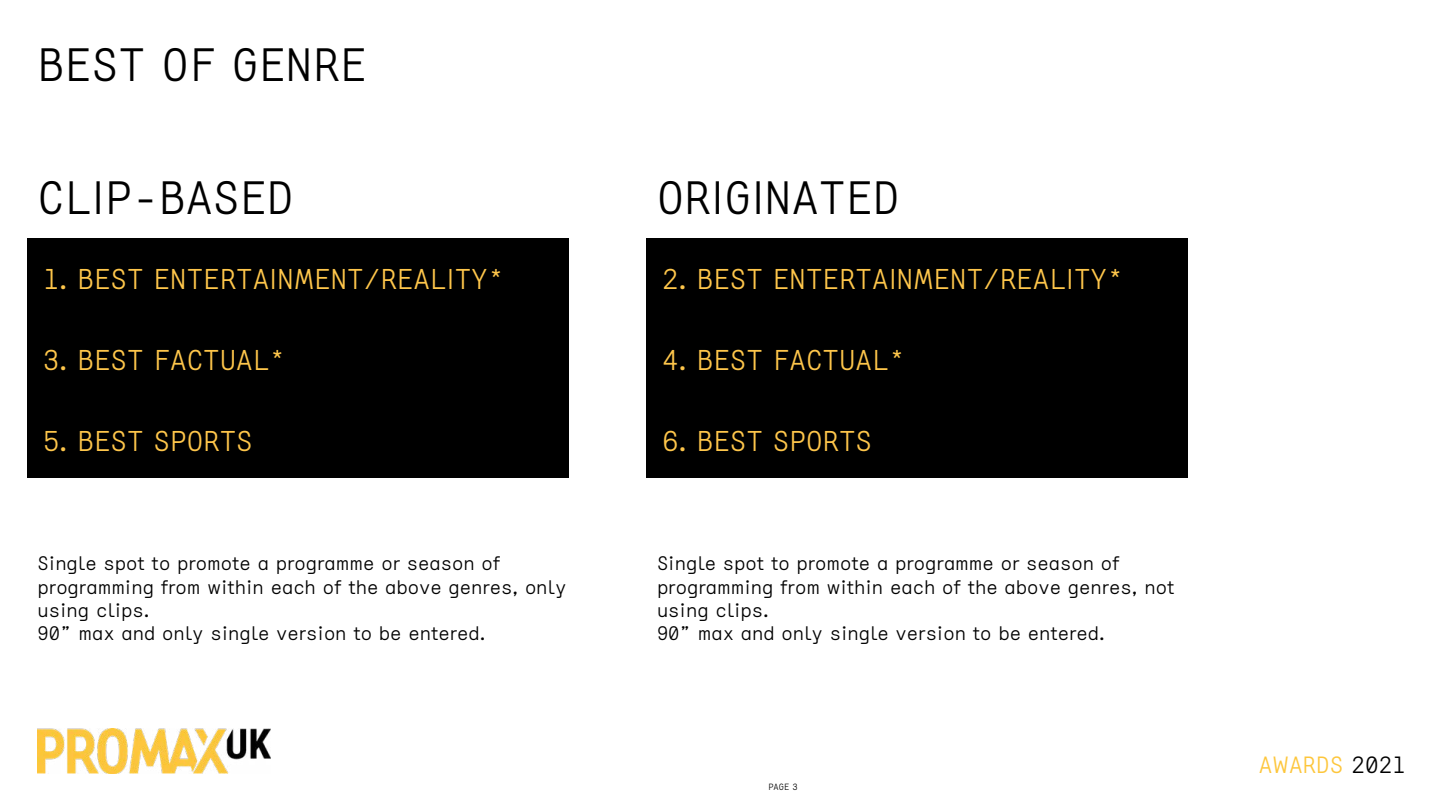
<style>
.page{position:relative;width:1440px;height:810px;background:#fff}
.page>*{position:absolute;margin:0;border:0;box-sizing:border-box;transform-origin:0 0}
.t1{font:46.5px "Proxy Mono BETA Regular Two";color:#000}
.t2{font:28.5px "Proxy Mono BETA Regular Two";color:#fec64b}
.t3{font:23.4px "Proxy Mono BETA Regular Two";color:#fdc63c}
.t4{font:19.5px/23.4px "Proxy Mono BETA Regular Two";color:#000}
.t5{font:9px "Proxy Mono BETA Regular Two";color:#000}
.s1{color:#000}
</style>
<div class="page">
<img style="left:38px;top:729px;width:232px;height:45px">
<div style="left:27px;top:239px;width:542px;height:239px;background:#000"></div>
<div style="left:646px;top:239px;width:542px;height:239px;background:#000"></div>
<h1 class="t1" style="left:38px;top:40px;width:331px">BEST OF GENRE</h1>
<h1 class="t1" style="left:38px;top:173px;width:258px">CLIP-BASED</h1>
<h1 class="t1" style="left:657px;top:173px;width:244px">ORIGINATED</h1>
<h2 class="t2" style="left:43px;top:264px;width:463px">1. BEST ENTERTAINMENT/REALITY*</h2>
<h2 class="t2" style="left:662px;top:264px;width:463px">2. BEST ENTERTAINMENT/REALITY*</h2>
<h2 class="t2" style="left:43px;top:345px;width:245px">3. BEST FACTUAL*</h2>
<h2 class="t2" style="left:662px;top:345px;width:245px">4. BEST FACTUAL*</h2>
<h2 class="t2" style="left:43px;top:426px;width:212px">5. BEST SPORTS</h2>
<h2 class="t2" style="left:662px;top:426px;width:212px">6. BEST SPORTS</h2>
<p class="t4" style="left:38px;top:552px;width:530px">Single spot to promote a programme or season of programming from within each of the above genres, only using clips.<br>90” max and only single version to be entered.</p>
<p class="t4" style="left:657px;top:552px;width:519px">Single spot to promote a programme or season of programming from within each of the above genres, not using clips.<br>90” max and only single version to be entered.</p>
<p class="t5" style="left:768px;top:782px;width:31px">PAGE 3</p>
<p class="t3" style="left:1259px;top:752px;width:148px">AWARDS <span class="s1">2021</span></p>
</div>
